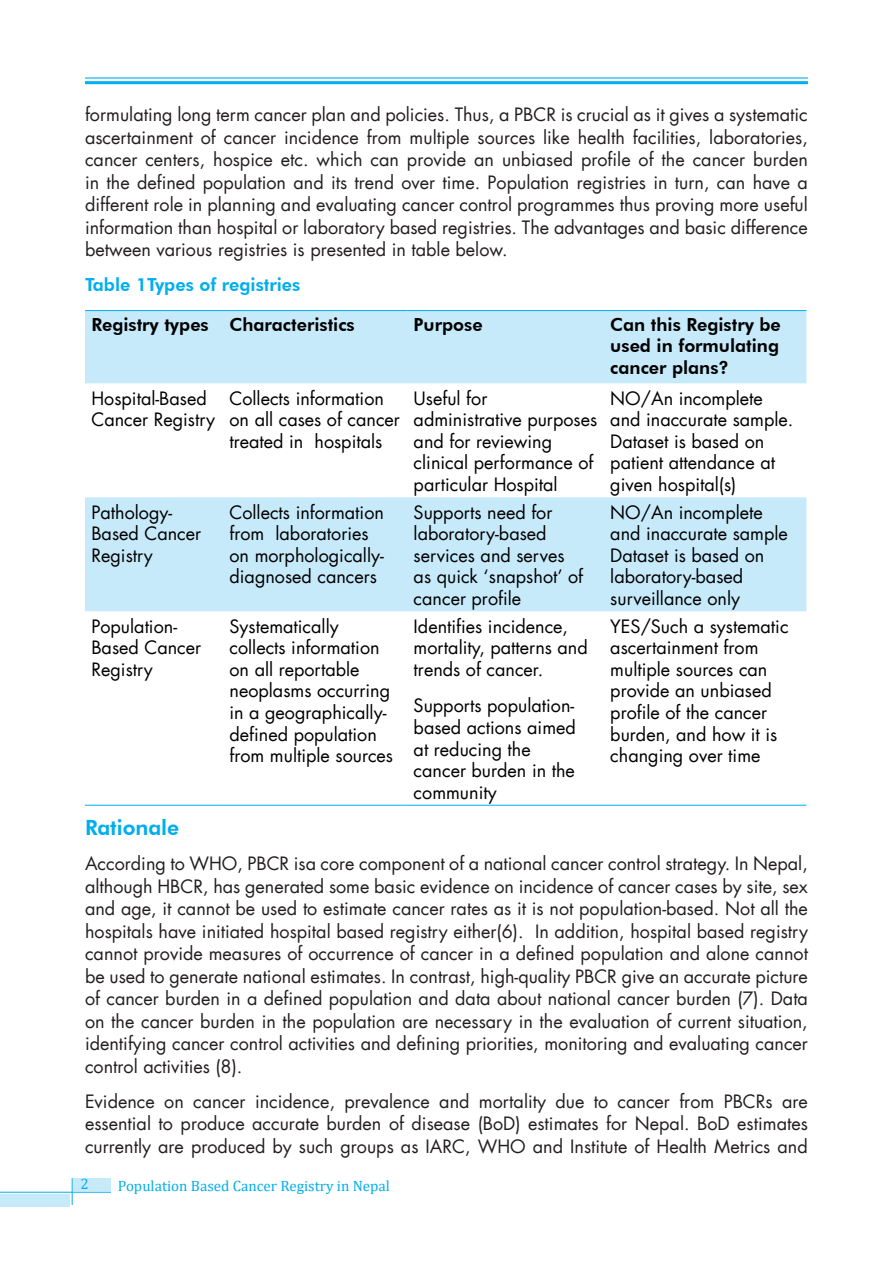
<style>
.page{position:relative;width:893px;height:1263px;background:#fff}
.page>*{position:absolute;margin:0;border:0;box-sizing:border-box;transform-origin:0 0}
.t1{font:800 21px "Futura BT";color:#00aeef}
.t2{font:18px/22.5px "Futura LT";color:#231f20;text-align:justify}
.t3{font:18px/21.6px "Futura LT";color:#000}
.t4{font:800 18px/21.6px "Futura BT";color:#000;text-align:justify}
.t5{font:800 18px "Futura BT";color:#00aeef}
.t6{font:15px "Cambria";color:#00aeef}
</style>
<div class="page">
<hr style="left:85px;top:81px;width:723px;height:3px;background:#00aeef">
<hr style="left:85px;top:77px;width:723px;height:2px;background:#00aeef">
<hr style="left:0;top:1192px;width:111px;height:1px;background:#00aeef">
<svg style="left:72px;top:1178px;width:1px;height:27px"></svg>
<div style="left:0;top:1193px;width:70px;height:13px;background:#c7eafb"></div>
<div style="left:74px;top:1178px;width:37px;height:13px;background:#c7eafb"></div>
<svg style="left:85px;top:311px;width:721px;height:300px;fill:#c7eafb"></svg>
<hr style="left:85px;top:310px;width:138px;height:1px;background:#00aeef">
<hr style="left:223px;top:310px;width:184px;height:1px;background:#00aeef">
<hr style="left:407px;top:310px;width:197px;height:1px;background:#00aeef">
<hr style="left:604px;top:310px;width:202px;height:1px;background:#00aeef">
<hr style="left:85px;top:805px;width:138px;height:1px;background:#00aeef">
<hr style="left:223px;top:805px;width:184px;height:1px;background:#00aeef">
<hr style="left:407px;top:805px;width:197px;height:1px;background:#00aeef">
<hr style="left:604px;top:805px;width:202px;height:1px;background:#00aeef">
<p class="t2" style="left:85px;top:105px;width:724px">formulating long term cancer plan and policies. Thus, a PBCR is crucial as it gives a systematic ascertainment of cancer incidence from multiple sources like health facilities, laboratories, cancer centers, hospice etc. which can provide an unbiased profile of the cancer burden in the defined population and its trend over time. Population registries in turn, can have a different role in planning and evaluating cancer control programmes thus proving more useful information than hospital or laboratory based registries. The advantages and basic difference between various registries is presented in table below.</p>
<p class="t5" style="left:85px;top:278px;width:217px">Table 1Types of registries</p>
<p class="t4" style="left:91px;top:315px;width:265px">Registry types Characteristics</p>
<p class="t4" style="left:414px;top:315px;width:71px">Purpose</p>
<p class="t4" style="left:610px;top:315px;width:172px">Can this Registry be used in formulating cancer plans?</p>
<p class="t3" style="left:91px;top:389px;width:125px">Hospital-Based<br>Cancer Registry</p>
<p class="t3" style="left:229px;top:389px;width:172px">Collects information on all cases of cancer treated in hospitals</p>
<p class="t3" style="left:414px;top:389px;width:185px">Useful for administrative purposes and for reviewing clinical performance of particular Hospital</p>
<p class="t3" style="left:610px;top:389px;width:185px">NO/An incomplete and inaccurate sample.<br>Dataset is based on patient attendance at given hospital(s)</p>
<p class="t3" style="left:91px;top:503px;width:111px">Pathology-<br>Based Cancer<br>Registry</p>
<p class="t3" style="left:229px;top:503px;width:156px">Collects information from laboratories on morphologically&shy;diagnosed cancers</p>
<p class="t3" style="left:414px;top:503px;width:171px">Supports need for laboratory-based services and serves as quick ‘snapshot’ of cancer profile</p>
<p class="t3" style="left:610px;top:503px;width:179px">NO/An incomplete and inaccurate sample<br>Dataset is based on laboratory-based surveillance only</p>
<p class="t3" style="left:91px;top:617px;width:111px">Population-<br>Based Cancer<br>Registry</p>
<p class="t3" style="left:229px;top:617px;width:165px">Systematically collects information on all reportable neoplasms occurring in a geographically&shy;defined population from multiple sources</p>
<p class="t3" style="left:414px;top:617px;width:176px">Identifies incidence, mortality, patterns and trends of cancer.</p>
<p class="t3" style="left:610px;top:617px;width:180px">YES/Such a systematic ascertainment from multiple sources can provide an unbiased profile of the cancer burden, and how it is changing over time</p>
<p class="t3" style="left:414px;top:696px;width:164px">Supports population&shy;based actions aimed at reducing the cancer burden in the community</p>
<p class="t1" style="left:85px;top:819px;width:96px">Rationale</p>
<p class="t2" style="left:85px;top:854px;width:724px">According to WHO, PBCR isa core component of a national cancer control strategy. In Nepal, although HBCR, has generated some basic evidence on incidence of cancer cases by site, sex and age, it cannot be used to estimate cancer rates as it is not population-based. Not all the hospitals have initiated hospital based registry either(6). In addition, hospital based registry cannot provide measures of occurrence of cancer in a defined population and alone cannot be used to generate national estimates. In contrast, high-quality PBCR give an accurate picture of cancer burden in a defined population and data about national cancer burden (7). Data on the cancer burden in the population are necessary in the evaluation of current situation, identifying cancer control activities and defining priorities, monitoring and evaluating cancer control activities (8).</p>
<p class="t2" style="left:85px;top:1091px;width:724px">Evidence on cancer incidence, prevalence and mortality due to cancer from PBCRs are essential to produce accurate burden of disease (BoD) estimates for Nepal. BoD estimates currently are produced by such groups as IARC, WHO and Institute of Health Metrics and</p>
<p class="t6" style="left:80px;top:1179px;width:10px">2</p>
<p class="t6" style="left:118px;top:1180px;width:274px">Population Based Cancer Registry in Nepal</p>
</div>
